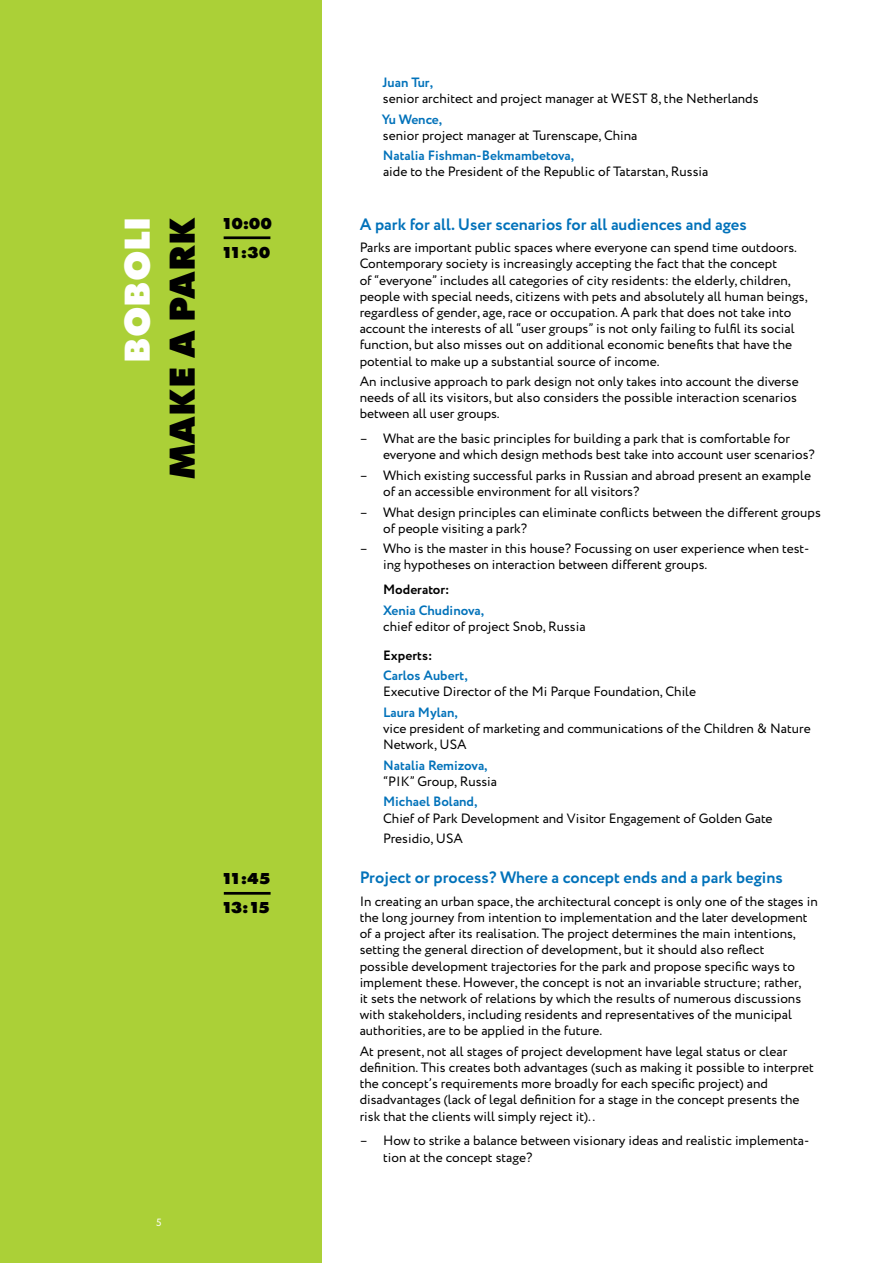
<style>
.page{position:relative;width:893px;height:1263px;background:#fff}
.page>*{position:absolute;margin:0;border:0;box-sizing:border-box;transform-origin:0 0}
.t1{font:800 37.5px "Futura PT";color:#000}
.t2{font:800 37.5px "Futura PT";color:#fff}
.t3{font:700 16.5px "Circe";color:#0272ba}
.t4{font:800 16.5px/28.5px "Futura PT";letter-spacing:-.1em;color:#000}
.t5{font:13.5px/16.2px "Circe";color:#000}
.t6{font:700 13.5px "Circe";color:#0272ba}
.t7{font:700 13.5px "Circe";color:#000}
.t8{font:10.5px "Circe";color:#fff}
</style>
<div class="page">
<div style="left:0;top:0;width:321px;height:1263px;background:#abd037"></div>
<hr style="left:224px;top:236px;width:46px;height:3px;background:#000">
<hr style="left:224px;top:892px;width:47px;height:3px;background:#000">
<h1 class="t2" style="left:113px;top:363px;width:147px;rotate:-90deg">BOBOLI</h1>
<h1 class="t1" style="left:158px;top:480px;width:265px;rotate:-90deg">MAKE A PARK</h1>
<p class="t4" style="left:221px;top:209px;width:53px">10:00<br>11:30</p>
<p class="t4" style="left:221px;top:864px;width:51px">11:45<br>13:15</p>
<p class="t8" style="left:156px;top:1216px;width:7px">5</p>
<p class="t6" style="left:382px;top:73px;width:52px">Juan Tur,</p>
<p class="t5" style="left:383px;top:91px;width:377px">senior architect and project manager at WEST 8, the Netherlands</p>
<p class="t6" style="left:382px;top:110px;width:62px">Yu Wence,</p>
<p class="t5" style="left:383px;top:128px;width:256px">senior project manager at Turenscape, China</p>
<p class="t6" style="left:383px;top:147px;width:193px">Natalia Fishman-Bekmambetova,</p>
<p class="t5" style="left:383px;top:164px;width:327px">aide to the President of the Republic of Tatarstan, Russia</p>
<p class="t3" style="left:360px;top:213px;width:389px">A park for all. User scenarios for all audiences and ages</p>
<p class="t5" style="left:360px;top:240px;width:449px">Parks are important public spaces where everyone can spend time outdoors.<br>Contemporary society is increasingly accepting the fact that the concept<br>of “everyone” includes all categories of city residents: the elderly, children, people with special needs, citizens with pets and absolutely all human beings, regardless of gender, age, race or occupation. A park that does not take into account the interests of all “user groups” is not only failing to fulfil its social function, but also misses out on additional economic benefits that have the potential to make up a substantial source of income.</p>
<p class="t5" style="left:360px;top:374px;width:440px">An inclusive approach to park design not only takes into account the diverse needs of all its visitors, but also considers the possible interaction scenarios between all user groups.</p>
<p class="t5" style="left:383px;top:431px;width:433px;text-indent:-23px">– What are the basic principles for building a park that is comfortable for everyone and which design methods best take into account user scenarios?</p>
<p class="t5" style="left:383px;top:468px;width:429px;text-indent:-23px">– Which existing successful parks in Russian and abroad present an example of an accessible environment for all visitors?</p>
<p class="t5" style="left:383px;top:504px;width:439px;text-indent:-23px">– What design principles can eliminate conflicts between the different groups of people visiting a park?</p>
<p class="t5" style="left:383px;top:541px;width:428px;text-indent:-23px">– Who is the master in this house? Focussing on user experience when test&shy;ing hypotheses on interaction between different groups.</p>
<p class="t7" style="left:383px;top:580px;width:68px">Moderator:</p>
<p class="t6" style="left:383px;top:601px;width:103px">Xenia Chudinova,</p>
<p class="t5" style="left:383px;top:618px;width:204px">chief editor of project Snob, Russia</p>
<p class="t7" style="left:383px;top:646px;width:51px">Experts:</p>
<p class="t6" style="left:383px;top:666px;width:86px">Carlos Aubert,</p>
<p class="t5" style="left:383px;top:684px;width:315px">Executive Director of the Mi Parque Foundation, Chile</p>
<p class="t6" style="left:383px;top:703px;width:76px">Laura Mylan,</p>
<p class="t5" style="left:383px;top:721px;width:429px">vice president of marketing and communications of the Children &amp; Nature<br>Network, USA</p>
<p class="t6" style="left:383px;top:756px;width:106px">Natalia Remizova,</p>
<p class="t5" style="left:383px;top:774px;width:116px">“PIK” Group, Russia</p>
<p class="t6" style="left:383px;top:793px;width:96px">Michael Boland,</p>
<p class="t5" style="left:383px;top:808px;width:391px;line-height:20.4px">Chief of Park Development and Visitor Engagement of Golden Gate<br>Presidio, USA</p>
<p class="t3" style="left:360px;top:866px;width:425px">Project or process? Where a concept ends and a park begins</p>
<p class="t5" style="left:360px;top:893px;width:460px">In creating an urban space, the architectural concept is only one of the stages in the long journey from intention to implementation and the later development of a project after its realisation. The project determines the main intentions, setting the general direction of development, but it should also reflect<br>possible development trajectories for the park and propose specific ways to implement these. However, the concept is not an invariable structure; rather,<br>it sets the network of relations by which the results of numerous discussions with stakeholders, including residents and representatives of the municipal authorities, are to be applied in the future.</p>
<p class="t5" style="left:360px;top:1044px;width:456px">At present, not all stages of project development have legal status or clear definition. This creates both advantages (such as making it possible to interpret the concept’s requirements more broadly for each specific project) and disadvantages (lack of legal definition for a stage in the concept presents the risk that the clients will simply reject it)..</p>
<p class="t5" style="left:383px;top:1133px;width:428px;text-indent:-23px">– How to strike a balance between visionary ideas and realistic implementa&shy;tion at the concept stage?</p>
</div>
